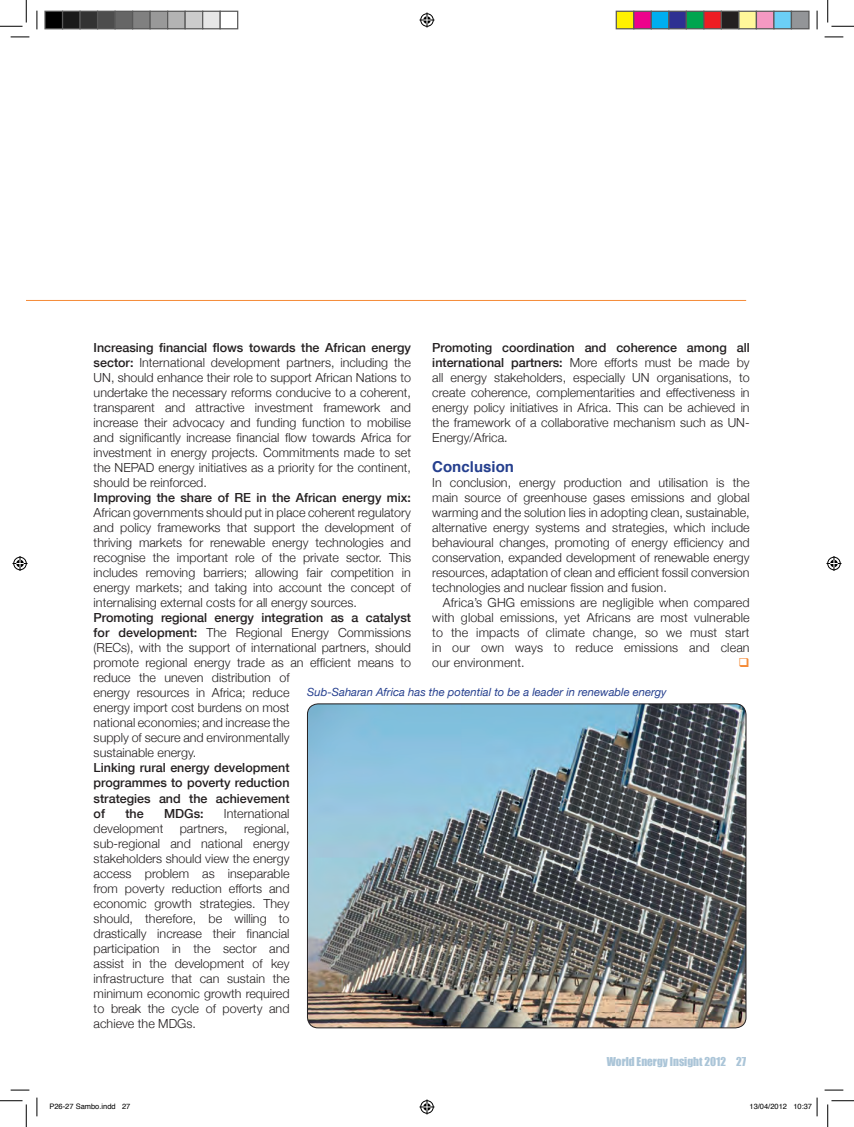
<style>
.page{position:relative;width:854px;height:1127px;background:#fff}
.page>*{position:absolute;margin:0;border:0;box-sizing:border-box;transform-origin:0 0}
.t1{font:700 15px "Helvetica";color:#253f8e}
.t2{font:300 12.5px/15px "Helvetica Neue";color:#231f20;text-align:justify}
.t3{font:500 12.5px/15px "Helvetica Neue";color:#231f20;text-align:justify}
.t4{font:italic 11.25px "Helvetica Neue";color:#253f8e}
.t5{font:11.25px "Impact";color:#abc5d8}
.t6{font:7.5px "Helvetica";color:#000}
.s1{font-weight:500}
</style>
<div class="page">
<hr style="left:26px;top:300px;width:720px;height:1px;background:#f58b37">
<img style="left:307px;top:704px;width:438px;height:323px">
<div style="left:307px;top:703px;width:439px;height:324px;border:1px solid #231f20;border-radius:11px"></div>
<svg style="left:11px;top:36px;width:18px;height:2px"></svg>
<svg style="left:824px;top:36px;width:19px;height:2px"></svg>
<svg style="left:11px;top:1089px;width:18px;height:1px"></svg>
<svg style="left:824px;top:1089px;width:19px;height:1px"></svg>
<svg style="left:36px;top:11px;width:2px;height:18px"></svg>
<svg style="left:36px;top:1097px;width:2px;height:18px"></svg>
<svg style="left:816px;top:11px;width:1px;height:18px"></svg>
<svg style="left:0;top:0;width:27px;height:27px"></svg>
<svg style="left:0;top:1100px;width:27px;height:26px"></svg>
<svg style="left:827px;top:0;width:26px;height:27px"></svg>
<svg style="left:827px;top:1100px;width:26px;height:26px"></svg>
<svg style="left:419px;top:13px;width:15px;height:15px"></svg>
<svg style="left:419px;top:1099px;width:15px;height:15px"></svg>
<svg style="left:13px;top:556px;width:15px;height:15px"></svg>
<svg style="left:826px;top:556px;width:15px;height:15px"></svg>
<div style="left:45px;top:11px;width:18px;height:18px;background:#000"></div>
<div style="left:44px;top:11px;width:19px;height:18px;border:1px solid #595959"></div>
<div style="left:63px;top:11px;width:17px;height:18px;background:#1a1a1a"></div>
<div style="left:62px;top:11px;width:19px;height:18px;border:1px solid #595959"></div>
<div style="left:80px;top:11px;width:18px;height:18px;background:#333"></div>
<div style="left:79px;top:11px;width:19px;height:18px;border:1px solid #595959"></div>
<div style="left:98px;top:11px;width:17px;height:18px;background:#4d4d4d"></div>
<div style="left:97px;top:11px;width:19px;height:18px;border:1px solid #595959"></div>
<div style="left:115px;top:11px;width:18px;height:18px;background:#666"></div>
<div style="left:114px;top:11px;width:19px;height:18px;border:1px solid #595959"></div>
<div style="left:133px;top:11px;width:17px;height:18px;background:#808080"></div>
<div style="left:132px;top:11px;width:19px;height:18px;border:1px solid #595959"></div>
<div style="left:150px;top:11px;width:18px;height:18px;background:#999"></div>
<div style="left:149px;top:11px;width:19px;height:18px;border:1px solid #595959"></div>
<div style="left:168px;top:11px;width:17px;height:18px;background:#b3b3b3"></div>
<div style="left:167px;top:11px;width:19px;height:18px;border:1px solid #595959"></div>
<div style="left:185px;top:11px;width:18px;height:18px;background:#ccc"></div>
<div style="left:184px;top:11px;width:19px;height:18px;border:1px solid #595959"></div>
<div style="left:203px;top:11px;width:17px;height:18px;background:#e6e6e6"></div>
<div style="left:202px;top:11px;width:19px;height:18px;border:1px solid #595959"></div>
<div style="left:219px;top:11px;width:19px;height:18px;border:1px solid #595959"></div>
<div style="left:616px;top:11px;width:17px;height:18px;background:#fff101"></div>
<div style="left:615px;top:11px;width:19px;height:18px;border:1px solid #595959"></div>
<div style="left:633px;top:11px;width:18px;height:18px;background:#ed028c"></div>
<div style="left:633px;top:11px;width:18px;height:18px;border:1px solid #595959"></div>
<div style="left:651px;top:11px;width:17px;height:18px;background:#00aeef"></div>
<div style="left:650px;top:11px;width:19px;height:18px;border:1px solid #595959"></div>
<div style="left:668px;top:11px;width:18px;height:18px;background:#2e3092"></div>
<div style="left:668px;top:11px;width:18px;height:18px;border:1px solid #595959"></div>
<div style="left:686px;top:11px;width:17px;height:18px;background:#00a54f"></div>
<div style="left:685px;top:11px;width:19px;height:18px;border:1px solid #595959"></div>
<div style="left:703px;top:11px;width:18px;height:18px;background:#ee1d23"></div>
<div style="left:703px;top:11px;width:18px;height:18px;border:1px solid #595959"></div>
<div style="left:721px;top:11px;width:17px;height:18px;background:#231f20"></div>
<div style="left:720px;top:11px;width:19px;height:18px;border:1px solid #595959"></div>
<div style="left:738px;top:11px;width:18px;height:18px;background:#fff79a"></div>
<div style="left:738px;top:11px;width:18px;height:18px;border:1px solid #595959"></div>
<div style="left:756px;top:11px;width:17px;height:18px;background:#f499c2"></div>
<div style="left:755px;top:11px;width:19px;height:18px;border:1px solid #595959"></div>
<div style="left:773px;top:11px;width:18px;height:18px;background:#6bcff6"></div>
<div style="left:773px;top:11px;width:18px;height:18px;border:1px solid #595959"></div>
<div style="left:791px;top:11px;width:17px;height:18px;background:#939598"></div>
<div style="left:790px;top:11px;width:19px;height:18px;border:1px solid #595959"></div>
<svg style="left:816px;top:1097px;width:1px;height:18px"></svg>
<p class="t2" style="left:94px;top:340px;width:319px"><span class="s1">Increasing financial flows towards the African energy sector:</span> International development partners, including the UN, should enhance their role to support African Nations to undertake the necessary reforms conducive to a coherent, transparent and attractive investment framework and increase their advocacy and funding function to mobilise and significantly increase financial flow towards Africa for investment in energy projects. Commitments made to set the NEPAD energy initiatives as a priority for the continent, should be reinforced.</p>
<p class="t3" style="left:94px;top:490px;width:319px">Improving the share of RE in the African energy mix:</p>
<p class="t2" style="left:94px;top:505px;width:319px">African governments should put in place coherent regulatory and policy frameworks that support the development of thriving markets for renewable energy technologies and recognise the important role of the private sector. This includes removing barriers; allowing fair competition in energy markets; and taking into account the concept of internalising external costs for all energy sources.</p>
<p class="t2" style="left:94px;top:610px;width:319px;text-align:left"><span class="s1">Promoting regional energy integration as a catalyst for development:</span> The Regional Energy Commissions (RECs), with the support of international partners, should promote regional energy trade as an efficient means to reduce the uneven distribution of<br>energy resources in Africa; reduce<br>energy import cost burdens on most<br>national economies; and increase the<br>supply of secure and environmentally<br>sustainable energy.</p>
<p class="t3" style="left:94px;top:760px;width:197px">Linking rural energy development programmes to poverty reduction strategies and the achievement of</p>
<p class="t2" style="left:432px;top:340px;width:319px"><span class="s1">Promoting coordination and coherence among all international partners:</span> More efforts must be made by all energy stakeholders, especially UN organisations, to create coherence, complementarities and effectiveness in energy policy initiatives in Africa. This can be achieved in the framework of a collaborative mechanism such as UN-Energy/Africa.</p>
<p class="t1" style="left:432px;top:454px;width:83px">Conclusion</p>
<p class="t2" style="left:432px;top:475px;width:319px">In conclusion, energy production and utilisation is the main source of greenhouse gases emissions and global warming and the solution lies in adopting clean, sustainable, alternative energy systems and strategies, which include behavioural changes, promoting of energy efficiency and conservation, expanded development of renewable energy resources, adaptation of clean and efficient fossil conversion technologies and nuclear fission and fusion.</p>
<p class="t2" style="left:432px;top:595px;width:319px;text-indent:11px">Africa’s GHG emissions are negligible when compared with global emissions, yet Africans are most vulnerable to the impacts of climate change, so we must start in our own ways to reduce emissions and clean our environment.</p>
<p class="t4" style="left:307px;top:685px;width:360px">Sub-Saharan Africa has the potential to be a leader in renewable energy</p>
<p class="t3" style="left:125px;top:805px;width:20px">the</p>
<p class="t3" style="left:164px;top:805px;width:41px">MDGs:</p>
<p class="t2" style="left:224px;top:805px;width:67px">International</p>
<p class="t2" style="left:94px;top:820px;width:71px">development</p>
<p class="t2" style="left:180px;top:820px;width:49px">partners,</p>
<p class="t2" style="left:94px;top:820px;width:197px;text-indent:150px">regional, sub-regional and national energy stakeholders should view the energy access problem as inseparable from poverty reduction efforts and economic growth strategies. They should, therefore, be willing to drastically increase their financial participation in the sector and assist in the development of key infrastructure that can sustain the minimum economic growth required to break the cycle of poverty and achieve the MDGs.</p>
<p class="t5" style="left:606px;top:1052px;width:141px">World Energy Insight 2012 27</p>
<p class="t6" style="left:49px;top:1100px;width:82px">P26-27 Sambo.indd 27</p>
<p class="t6" style="left:749px;top:1100px;width:64px">13/04/2012 10:37</p>
</div>
